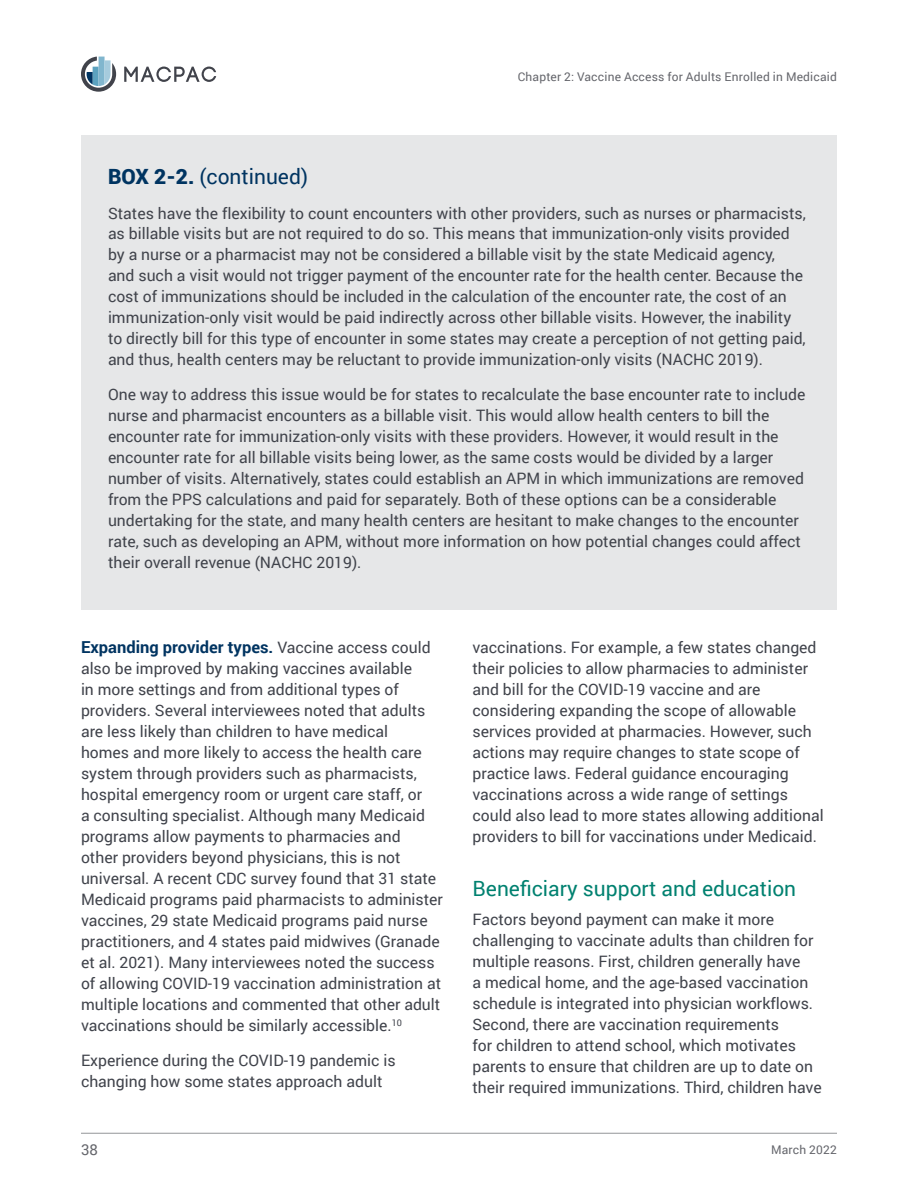
<style>
.page{position:relative;width:918px;height:1188px;background:#fff}
.page>*{position:absolute;margin:0;border:0;box-sizing:border-box;transform-origin:0 0}
.H2{font:21px "Roboto";color:#008170}
.H2_Box_Title{font:21px "Roboto";color:#003461}
.t1{font:700 16.5px "Roboto";color:#003461}
.t2{font:15.75px/21px "Roboto";color:#40434b}
.t3{font:15px "Roboto";color:#65666c}
.t4{font:12px "Roboto";letter-spacing:.015em;color:#65666c}
.s1{font-weight:900}
.s2{font-weight:400;font-size:15.75px;color:#40434b}
</style>
<div class="page">
<hr style="left:81px;top:1133px;width:756px;height:1px;background:#939598">
<svg style="left:81px;top:57px;width:35px;height:35px"></svg>
<svg style="left:124px;top:67px;width:92px;height:15px"></svg>
<div style="left:81px;top:135px;width:756px;height:474px;background:#e6e7e8"></div>
<p class="t4" style="left:518px;top:68px;width:321px">Chapter 2: Vaccine Access for Adults Enrolled in Medicaid</p>
<h2 class="H2_Box_Title" style="left:108px;top:162px;width:202px"><span class="s1">BOX 2-2.</span> (continued)</h2>
<p class="t2" style="left:108px;top:202px;width:699px">States have the flexibility to count encounters with other providers, such as nurses or pharmacists, as billable visits but are not required to do so. This means that immunization-only visits provided by a nurse or a pharmacist may not be considered a billable visit by the state Medicaid agency,<br>and such a visit would not trigger payment of the encounter rate for the health center. Because the cost of immunizations should be included in the calculation of the encounter rate, the cost of an immunization-only visit would be paid indirectly across other billable visits. However, the inability to directly bill for this type of encounter in some states may create a perception of not getting paid, and thus, health centers may be reluctant to provide immunization-only visits (NACHC 2019).</p>
<p class="t2" style="left:108px;top:383px;width:699px">One way to address this issue would be for states to recalculate the base encounter rate to include nurse and pharmacist encounters as a billable visit. This would allow health centers to bill the encounter rate for immunization-only visits with these providers. However, it would result in the encounter rate for all billable visits being lower, as the same costs would be divided by a larger number of visits. Alternatively, states could establish an APM in which immunizations are removed from the PPS calculations and paid for separately. Both of these options can be a considerable undertaking for the state, and many health centers are hesitant to make changes to the encounter rate, such as developing an APM, without more information on how potential changes could affect their overall revenue (NACHC 2019).</p>
<p class="t1" style="left:81px;top:636px;width:351px">Expanding provider types. <span class="s2">Vaccine access could</span></p>
<p class="t2" style="left:81px;top:658px;width:364px">also be improved by making vaccines available<br>in more settings and from additional types of providers. Several interviewees noted that adults are less likely than children to have medical<br>homes and more likely to access the health care system through providers such as pharmacists, hospital emergency room or urgent care staff, or<br>a consulting specialist. Although many Medicaid programs allow payments to pharmacies and<br>other providers beyond physicians, this is not universal. A recent CDC survey found that 31 state Medicaid programs paid pharmacists to administer vaccines, 29 state Medicaid programs paid nurse practitioners, and 4 states paid midwives (Granade et al. 2021). Many interviewees noted the success of allowing COVID-19 vaccination administration at multiple locations and commented that other adult vaccinations should be similarly accessible.<sup>10</sup></p>
<p class="t2" style="left:81px;top:1049px;width:316px">Experience during the COVID-19 pandemic is changing how some states approach adult</p>
<p class="t2" style="left:472px;top:636px;width:353px">vaccinations. For example, a few states changed their policies to allow pharmacies to administer and bill for the COVID-19 vaccine and are considering expanding the scope of allowable services provided at pharmacies. However, such actions may require changes to state scope of practice laws. Federal guidance encouraging vaccinations across a wide range of settings could also lead to more states allowing additional providers to bill for vaccinations under Medicaid.</p>
<h3 class="H2" style="left:472px;top:873px;width:325px">Beneficiary support and education</h3>
<p class="t2" style="left:472px;top:909px;width:351px">Factors beyond payment can make it more challenging to vaccinate adults than children for multiple reasons. First, children generally have<br>a medical home, and the age-based vaccination schedule is integrated into physician workflows.<br>Second, there are vaccination requirements<br>for children to attend school, which motivates parents to ensure that children are up to date on their required immunizations. Third, children have</p>
<p class="t3" style="left:81px;top:1139px;width:19px">38</p>
<p class="t4" style="left:771px;top:1141px;width:67px">March 2022</p>
</div>
